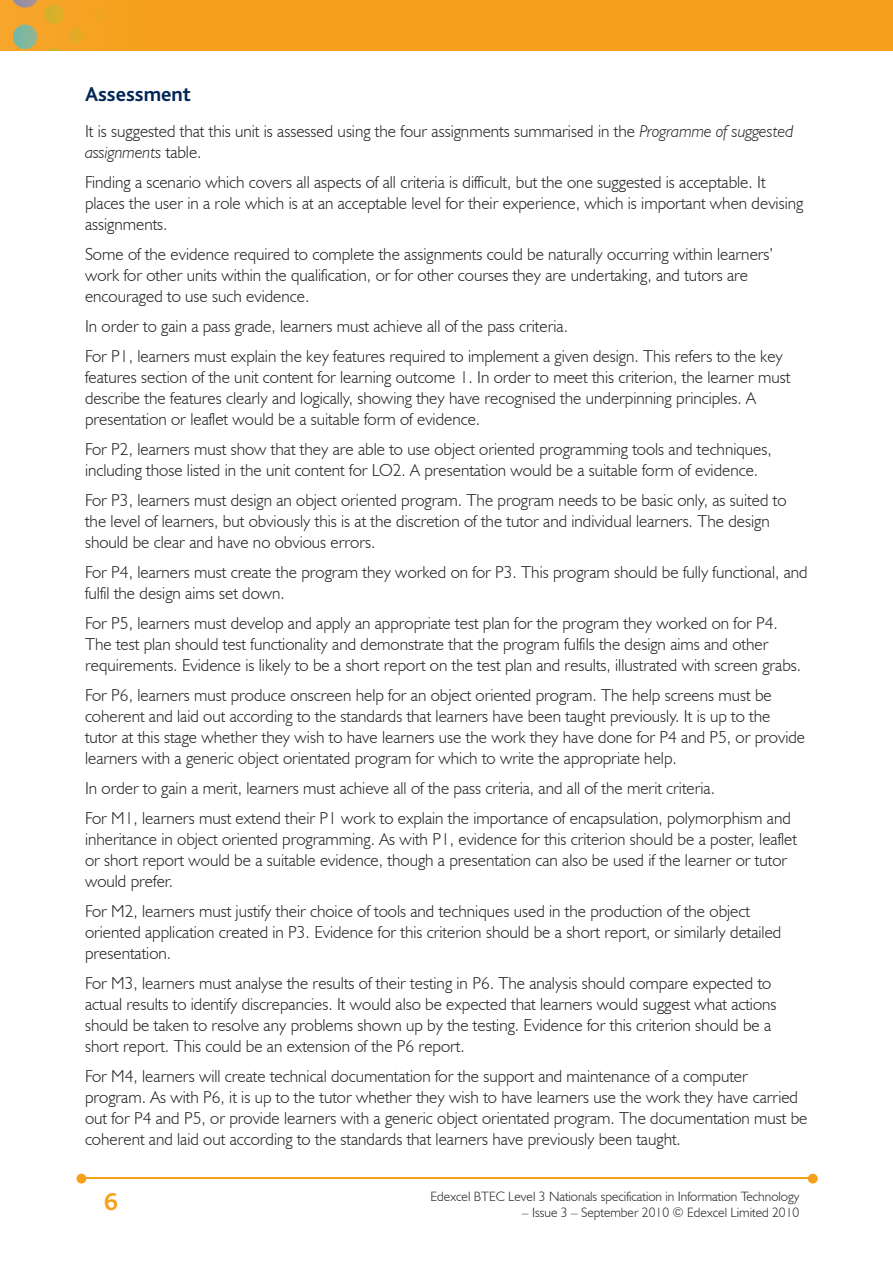
<style>
.page{position:relative;width:893px;height:1263px;background:#fff}
.page>*{position:absolute;margin:0;border:0;box-sizing:border-box;transform-origin:0 0}
.t1{font:700 25.5px "Bliss";color:#f6a01b}
.t2{font:700 21px "Bliss";color:#002556}
.t3{font:300 17.25px/21px "Humanist 521 BT";color:#231f20}
.t4{font:300 13.5px "Humanist 521 BT";color:#231f20}
.s1{font-style:italic}
</style>
<div class="page">
<img style="left:0;top:0;width:893px;height:51px">
<hr style="left:82px;top:1178px;width:728px;height:1px;background:#f6a01b">
<svg style="left:808px;top:1174px;width:10px;height:9px"></svg>
<svg style="left:77px;top:1174px;width:9px;height:9px"></svg>
<p class="t2" style="left:85px;top:83px;width:108px">Assessment</p>
<p class="t3" style="left:85px;top:120px;width:710px">It is suggested that this unit is assessed using the four assignments summarised in the <span class="s1">Programme of suggested assignments</span> table.</p>
<p class="t3" style="left:85px;top:171px;width:720px">Finding a scenario which covers all aspects of all criteria is difficult, but the one suggested is acceptable. It places the user in a role which is at an acceptable level for their experience, which is important when devising assignments.</p>
<p class="t3" style="left:85px;top:243px;width:690px">Some of the evidence required to complete the assignments could be naturally occurring within learners’ work for other units within the qualification, or for other courses they are undertaking, and tutors are encouraged to use such evidence.</p>
<p class="t3" style="left:85px;top:311px;width:699px;line-height:30px">In order to gain a pass grade, learners must achieve all of the pass criteria.<br>For P1, learners must explain the key features required to implement a given design. This refers to the key</p>
<p class="t3" style="left:85px;top:366px;width:707px">features section of the unit content for learning outcome 1. In order to meet this criterion, the learner must describe the features clearly and logically, showing they have recognised the underpinning principles. A presentation or leaflet would be a suitable form of evidence.</p>
<p class="t3" style="left:85px;top:438px;width:688px">For P2, learners must show that they are able to use object oriented programming tools and techniques, including those listed in the unit content for LO2. A presentation would be a suitable form of evidence.</p>
<p class="t3" style="left:85px;top:489px;width:703px">For P3, learners must design an object oriented program. The program needs to be basic only, as suited to the level of learners, but obviously this is at the discretion of the tutor and individual learners. The design should be clear and have no obvious errors.</p>
<p class="t3" style="left:85px;top:561px;width:724px">For P4, learners must create the program they worked on for P3. This program should be fully functional, and fulfil the design aims set down.</p>
<p class="t3" style="left:85px;top:612px;width:718px">For P5, learners must develop and apply an appropriate test plan for the program they worked on for P4.<br>The test plan should test functionality and demonstrate that the program fulfils the design aims and other requirements. Evidence is likely to be a short report on the test plan and results, illustrated with screen grabs.</p>
<p class="t3" style="left:85px;top:684px;width:722px">For P6, learners must produce onscreen help for an object oriented program. The help screens must be coherent and laid out according to the standards that learners have been taught previously. It is up to the tutor at this stage whether they wish to have learners use the work they have done for P4 and P5, or provide learners with a generic object orientated program for which to write the appropriate help.</p>
<p class="t3" style="left:85px;top:773px;width:707px;line-height:30px">In order to gain a merit, learners must achieve all of the pass criteria, and all of the merit criteria.<br>For M1, learners must extend their P1 work to explain the importance of encapsulation, polymorphism and</p>
<p class="t3" style="left:85px;top:828px;width:713px">inheritance in object oriented programming. As with P1, evidence for this criterion should be a poster, leaflet or short report would be a suitable evidence, though a presentation can also be used if the learner or tutor would prefer.</p>
<p class="t3" style="left:85px;top:900px;width:698px">For M2, learners must justify their choice of tools and techniques used in the production of the object oriented application created in P3. Evidence for this criterion should be a short report, or similarly detailed presentation.</p>
<p class="t3" style="left:85px;top:972px;width:693px">For M3, learners must analyse the results of their testing in P6. The analysis should compare expected to actual results to identify discrepancies. It would also be expected that learners would suggest what actions should be taken to resolve any problems shown up by the testing. Evidence for this criterion should be a short report. This could be an extension of the P6 report.</p>
<p class="t3" style="left:85px;top:1065px;width:724px">For M4, learners will create technical documentation for the support and maintenance of a computer program. As with P6, it is up to the tutor whether they wish to have learners use the work they have carried out for P4 and P5, or provide learners with a generic object orientated program. The documentation must be coherent and laid out according to the standards that learners have previously been taught.</p>
<h1 class="t1" style="left:104px;top:1189px;width:15px">6</h1>
<p class="t4" style="left:431px;top:1188px;width:370px">Edexcel BTEC Level 3 Nationals specification in Information Technology</p>
<p class="t4" style="left:522px;top:1204px;width:279px">– Issue 3 – September 2010 © Edexcel Limited 2010</p>
</div>
